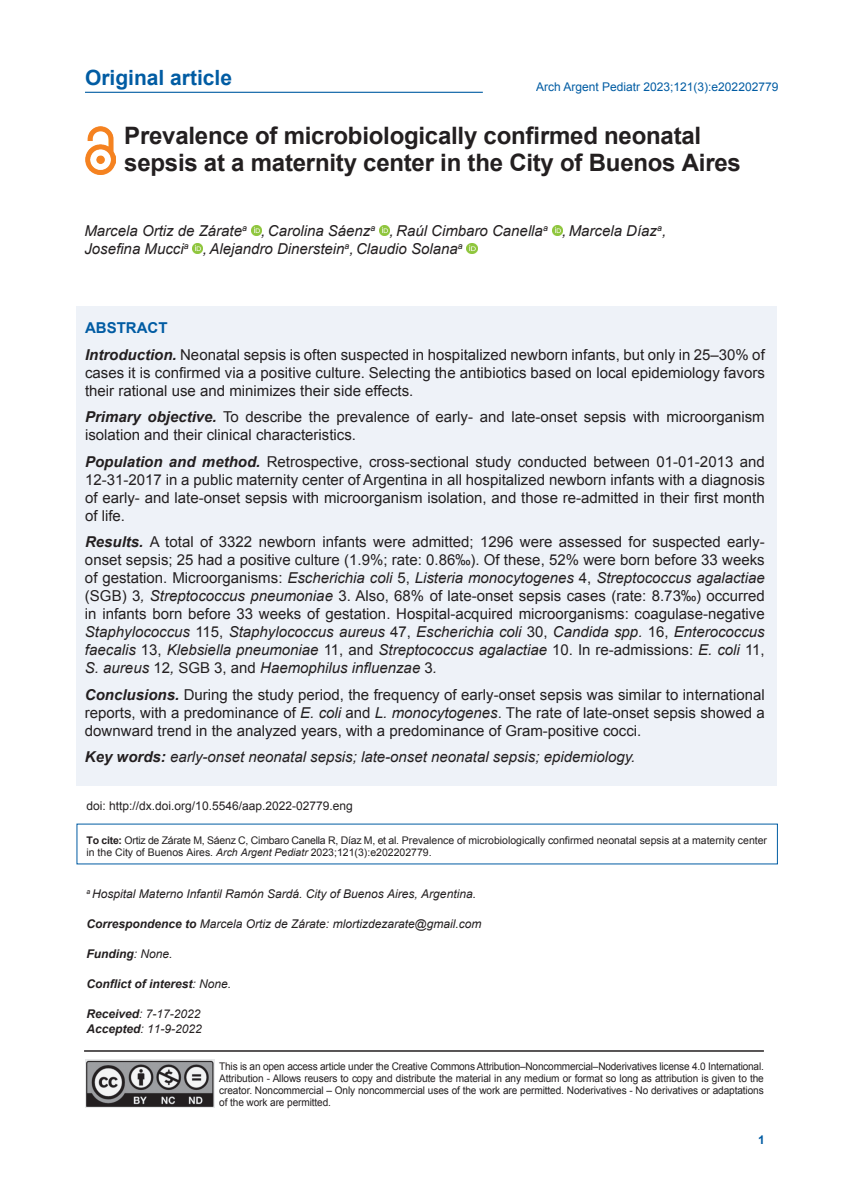
<style>
.page{position:relative;width:851px;height:1191px;background:#fff}
.page>*{position:absolute;margin:0;border:0;box-sizing:border-box;transform-origin:0 0}
.t1{font:700 24px/27px "Arial";letter-spacing:-.01em;color:#231f20}
.t2{font:700 21px "Arial";color:#015ca3}
.t3{font:15px/18px "Arial";color:#231f20}
.t4{font:italic 15px/18px "Arial";color:#231f20}
.t5{font:italic 12px/15px "Arial";color:#231f20}
.t6{font:12px "Arial";color:#231f20}
.t7{font:12px "Arial";color:#015ca3}
.t8{font:italic 700 12px "Arial";color:#231f20}
.t9{font:700 12px "Arial";color:#015ca3}
.t10{font:10.5px/12px "Arial";color:#231f20;text-align:justify;scale:.96 1}
.t11{font:10.5px/12.6px "Arial";color:#231f20}
.s1{font-style:inherit}
.s2{font-weight:700;color:#015ca3}
.s3{font-weight:700;font-style:italic}
.s4{font-style:italic}
.s5{font-weight:700}
.s6{font-weight:400}
</style>
<div class="page">
<div style="left:77px;top:306px;width:700px;height:480px;background:#eef2f8"></div>
<svg style="left:251px;top:226px;width:10px;height:10px"></svg>
<svg style="left:379px;top:226px;width:10px;height:10px"></svg>
<svg style="left:552px;top:226px;width:10px;height:10px"></svg>
<svg style="left:193px;top:244px;width:10px;height:10px"></svg>
<svg style="left:467px;top:244px;width:10px;height:10px"></svg>
<img style="left:85px;top:126px;width:30px;height:49px">
<img style="left:85px;top:1059px;width:130px;height:48px">
<hr style="left:84px;top:1050px;width:679px;height:1px;background:#231f20">
<hr style="left:85px;top:92px;width:398px;height:1px;background:#015ca3">
<h2 class="t2" style="left:85px;top:64px;width:149px">Original article</h2>
<p class="t7" style="left:536px;top:79px;width:244px">Arch Argent Pediatr 2023;<span class="s1">121(3):</span>e202202779</p>
<h1 class="t1" style="left:124px;top:123px;width:618px">Prevalence of microbiologically confirmed neonatal sepsis at a maternity center in the City of Buenos Aires</h1>
<p class="t4" style="left:84px;top:222px;width:583px">Marcela Ortiz de Zárate<sup>a</sup> , Carolina Sáenz<sup>a</sup> , Raúl Cimbaro Canella<sup>a</sup> , Marcela Díaz<sup>a</sup>,<br>Josefina Mucci<sup>a</sup> , Alejandro Dinerstein<sup>a</sup>, Claudio Solana<sup>a</sup></p>
<p class="t3" style="left:85px;top:315px;width:681px;line-height:26.5px"><span class="s2">ABSTRACT<br></span><span class="s3">Introduction.</span> Neonatal sepsis is often suspected in hospitalized newborn infants, but only in 25–30% of</p>
<p class="t3" style="left:85px;top:363px;width:681px">cases it is confirmed via a positive culture. Selecting the antibiotics based on local epidemiology favors their rational use and minimizes their side effects.</p>
<p class="t3" style="left:85px;top:408px;width:681px"><span class="s3">Primary objective.</span> To describe the prevalence of early- and late-onset sepsis with microorganism isolation and their clinical characteristics.</p>
<p class="t3" style="left:85px;top:452px;width:681px;text-align:justify"><span class="s3">Population and method.</span> Retrospective, cross-sectional study conducted between 01-01-2013 and 12-31-2017 in a public maternity center of Argentina in all hospitalized newborn infants with a diagnosis of early- and late-onset sepsis with microorganism isolation, and those re-admitted in their first month of life.</p>
<p class="t3" style="left:85px;top:533px;width:681px;text-align:justify"><span class="s3">Results.</span> A total of 3322 newborn infants were admitted; 1296 were assessed for suspected early&shy;onset sepsis; 25 had a positive culture (1.9%; rate: 0.86‰). Of these, 52% were born before 33 weeks of gestation. Microorganisms: <span class="s4">Escherichia coli</span> 5, <span class="s4">Listeria monocytogenes</span> 4, <span class="s4">Streptococcus agalactiae </span>(SGB) 3<span class="s4">, Streptococcus pneumoniae</span> 3. Also, 68% of late-onset sepsis cases (rate: 8.73‰) occurred in infants born before 33 weeks of gestation. Hospital-acquired microorganisms: coagulase-negative <span class="s4">Staphylococcus</span> 115, <span class="s4">Staphylococcus aureus</span> 47, <span class="s4">Escherichia coli</span> 30, <span class="s4">Candida spp.</span> 16, <span class="s4">Enterococcus faecalis</span> 13, <span class="s4">Klebsiella pneumoniae</span> 11, and <span class="s4">Streptococcus agalactiae</span> 10. In re-admissions: <span class="s4">E. coli</span> 11, <span class="s4">S. aureus</span> 12<span class="s4">,</span> SGB 3, and <span class="s4">Haemophilus influenzae</span> 3<span class="s4">.</span></p>
<p class="t3" style="left:85px;top:685px;width:681px;text-align:justify"><span class="s3">Conclusions.</span> During the study period, the frequency of early-onset sepsis was similar to international reports, with a predominance of <span class="s4">E. coli</span> and <span class="s4">L. monocytogenes</span>. The rate of late-onset sepsis showed a downward trend in the analyzed years, with a predominance of Gram-positive cocci.</p>
<p class="t4" style="left:85px;top:748px;width:552px"><span class="s5">Key words:</span> early-onset neonatal sepsis; late-onset neonatal sepsis; epidemiology.</p>
<p class="t6" style="left:86px;top:797px;width:268px">doi: http://dx.doi.org/10.5546/aap.2022-02779.eng</p>
<p class="t11" style="left:86px;top:833px;width:682px"><span class="s5">To cite:</span> Ortiz de Zárate M, Sáenz C, Cimbaro Canella R, Díaz M, et al. Prevalence of microbiologically confirmed neonatal sepsis at a maternity center in the City of Buenos Aires. <span class="s4">Arch Argent Pediatr</span> 2023;<span class="s1">121(3):</span>e202202779.</p>
<p class="t5" style="left:86px;top:886px;width:391px"><sup>a</sup> Hospital Materno Infantil Ramón Sardá. City of Buenos Aires, Argentina.</p>
<p class="t5" style="left:86px;top:916px;width:396px"><span class="s5">Correspondence to</span> Marcela Ortiz de Zárate: mlortizdezarate@gmail.com</p>
<p class="t8" style="left:86px;top:946px;width:88px">Funding<span class="s6">: None.</span></p>
<p class="t8" style="left:86px;top:976px;width:146px">Conflict of interest<span class="s6">: None.</span></p>
<p class="t5" style="left:86px;top:1006px;width:117px"><span class="s5">Received</span>: 7-17-2022<br><span class="s5">Accepted</span>: 11-9-2022</p>
<p class="t10" style="left:219px;top:1060px;width:568px">This is an open access article under the Creative Commons Attribution–Noncommercial–Noderivatives license 4.0 International.<br>Attribution - Allows reusers to copy and distribute the material in any medium or format so long as attribution is given to the creator. Noncommercial – Only noncommercial uses of the work are permitted. Noderivatives - No derivatives or adaptations of the work are permitted.</p>
<p class="t9" style="left:758px;top:1131px;width:8px">1</p>
</div>
